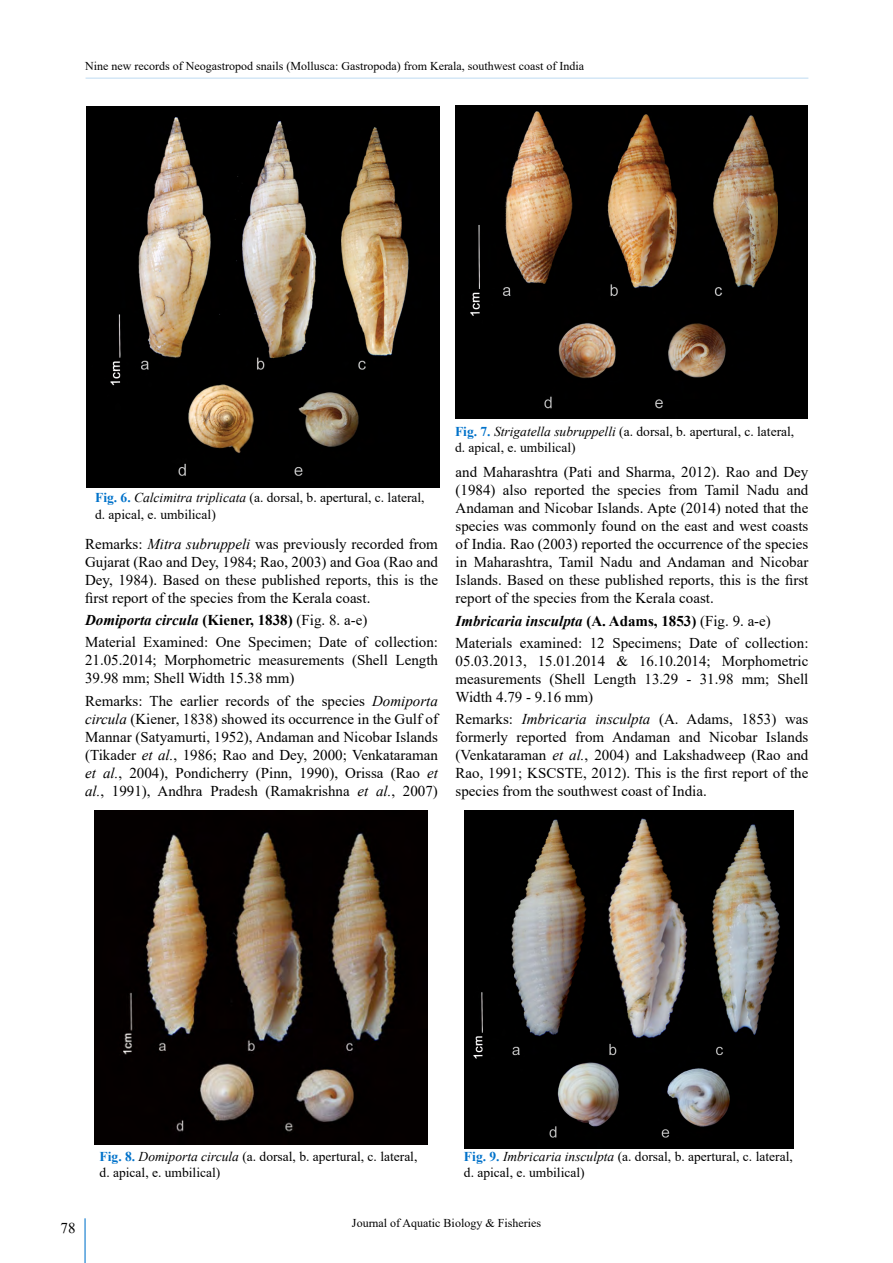
<style>
.page{position:relative;width:893px;height:1263px;background:#fff}
.page>*{position:absolute;margin:0;border:0;box-sizing:border-box;transform-origin:0 0}
.t1{font:15px/18px "Times New Roman";color:#000;text-align:justify}
.t2{font:13.5px/16.2px "Times New Roman";color:#000}
.t3{font:12px "Times New Roman";color:#000}
.s1{font-weight:700;color:#0072ca}
.s2{font-style:italic}
.s3{font-weight:700;font-style:italic}
.s4{font-weight:700}
</style>
<div class="page">
<hr style="left:85px;top:1218px;width:1px;height:45px;background:#0072ca">
<hr style="left:86px;top:78px;width:722px;height:1px;background:#0072ca">
<img style="left:86px;top:106px;width:353px;height:381px">
<img style="left:456px;top:106px;width:352px;height:313px">
<img style="left:464px;top:810px;width:329px;height:338px">
<img style="left:95px;top:810px;width:333px;height:334px">
<p class="t3" style="left:85px;top:58px;width:501px">Nine new records of Neogastropod snails (Mollusca: Gastropoda) from Kerala, southwest coast of India</p>
<p class="t2" style="left:95px;top:489px;width:331px"><span class="s1">Fig. 6.</span> <span class="s2">Calcimitra triplicata</span> (a. dorsal, b. apertural, c. lateral, d. apical, e. umbilical)</p>
<p class="t1" style="left:85px;top:534px;width:354px">Remarks: <span class="s2">Mitra subruppeli</span> was previously recorded from Gujarat (Rao and Dey, 1984; Rao, 2003) and Goa (Rao and Dey, 1984). Based on these published reports, this is the first report of the species from the Kerala coast.</p>
<p class="t1" style="left:85px;top:608px;width:354px;line-height:22.2px"><span class="s3">Domiporta circula</span> <span class="s4">(Kiener, 1838)</span> (Fig. 8. a-e)<br>Material Examined: One Specimen; Date of collection:</p>
<p class="t1" style="left:85px;top:651px;width:354px">21.05.2014; Morphometric measurements (Shell Length<br>39.98 mm; Shell Width 15.38 mm)</p>
<p class="t1" style="left:85px;top:691px;width:354px">Remarks: The earlier records of the species <span class="s2">Domiporta circula</span> (Kiener, 1838) showed its occurrence in the Gulf of Mannar (Satyamurti, 1952), Andaman and Nicobar Islands (Tikader <span class="s2">et al.</span>, 1986; Rao and Dey, 2000; Venkataraman <span class="s2">et al.</span>, 2004), Pondicherry (Pinn, 1990), Orissa (Rao <span class="s2">et al.</span>, 1991), Andhra Pradesh (Ramakrishna <span class="s2">et al.</span>, 2007)</p>
<p class="t2" style="left:455px;top:423px;width:341px"><span class="s1">Fig. 7.</span> <span class="s2">Strigatella subruppelli</span> (a. dorsal, b. apertural, c. lateral, d. apical, e. umbilical)</p>
<p class="t1" style="left:455px;top:463px;width:354px">and Maharashtra (Pati and Sharma, 2012). Rao and Dey (1984) also reported the species from Tamil Nadu and Andaman and Nicobar Islands. Apte (2014) noted that the species was commonly found on the east and west coasts of India. Rao (2003) reported the occurrence of the species in Maharashtra, Tamil Nadu and Andaman and Nicobar Islands. Based on these published reports, this is the first report of the species from the Kerala coast.</p>
<p class="t1" style="left:455px;top:609px;width:354px;line-height:22.2px"><span class="s3">Imbricaria insculpta</span> <span class="s4">(A. Adams, 1853)</span> (Fig. 9. a-e)<br>Materials examined: 12 Specimens; Date of collection:</p>
<p class="t1" style="left:455px;top:651px;width:354px">05.03.2013, 15.01.2014 &amp; 16.10.2014; Morphometric measurements (Shell Length 13.29 - 31.98 mm; Shell Width 4.79 - 9.16 mm)</p>
<p class="t1" style="left:455px;top:709px;width:354px">Remarks: <span class="s2">Imbricaria insculpta</span> (A. Adams, 1853) was formerly reported from Andaman and Nicobar Islands (Venkataraman <span class="s2">et al.</span>, 2004) and Lakshadweep (Rao and Rao, 1991; KSCSTE, 2012). This is the first report of the species from the southwest coast of India.</p>
<p class="t1" style="left:61px;top:1218px;width:16px">78</p>
<p class="t2" style="left:100px;top:1147px;width:319px"><span class="s1">Fig. 8.</span> <span class="s2">Domiporta circula</span> (a. dorsal, b. apertural, c. lateral, d. apical, e. umbilical)</p>
<p class="t2" style="left:464px;top:1147px;width:330px"><span class="s1">Fig. 9.</span> <span class="s2">Imbricaria insculpta</span> (a. dorsal, b. apertural, c. lateral, d. apical, e. umbilical)</p>
<p class="t3" style="left:352px;top:1214px;width:190px">Journal of Aquatic Biology &amp; Fisheries</p>
</div>
